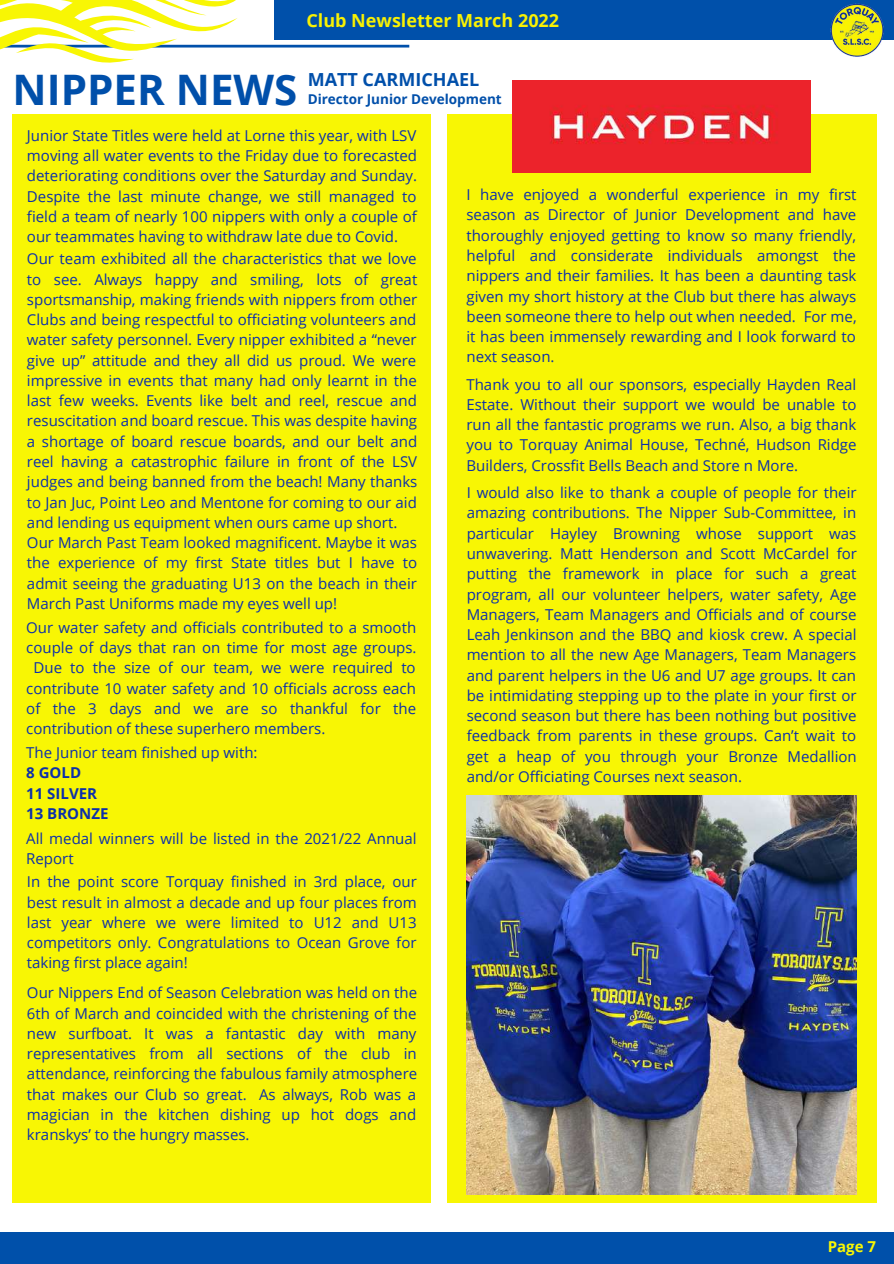
<style>
.page{position:relative;width:894px;height:1264px;background:#fff}
.page>*{position:absolute;margin:0;border:0;box-sizing:border-box;transform-origin:0 0}
.t1{font:700 42px "Open Sans";color:#004faa}
.t2{font:700 18px "Open Sans";color:#f8f103}
.t3{font:700 18px "Open Sans";color:#004faa}
.t4{font:15px/20.2px "Open Sans";color:#0c2fab;text-align:justify}
.t5{font:700 15px/20.2px "Open Sans";color:#0c2fab}
.t6{font:700 15px "Open Sans";color:#f8f604}
.t7{font:700 13.5px "Open Sans";color:#004faa}
</style>
<div class="page">
<div style="left:0;top:1231px;width:893px;height:32px;background:#0050aa"></div>
<svg style="left:0;top:0;width:409px;height:63px"></svg>
<div style="left:275px;top:0;width:618px;height:39px;background:#0050aa"></div>
<img style="left:829px;top:3px;width:55px;height:54px">
<div style="left:13px;top:114px;width:417px;height:1088px;background:#f8f604"></div>
<div style="left:447px;top:114px;width:429px;height:1088px;background:#f8f604"></div>
<img style="left:512px;top:81px;width:298px;height:92px">
<img style="left:466px;top:795px;width:390px;height:398px">
<p class="t2" style="left:306px;top:7px;width:254px">Club Newsletter March 2022</p>
<h1 class="t1" style="left:13px;top:60px;width:286px">NIPPER NEWS</h1>
<p class="t3" style="left:307px;top:67px;width:173px">MATT CARMICHAEL</p>
<p class="t7" style="left:307px;top:89px;width:195px">Director Junior Development</p>
<p class="t4" style="left:27px;top:125px;width:391px">Junior State Titles were held at Lorne this year, with LSV moving all water events to the Friday due to forecasted deteriorating conditions over the Saturday and Sunday.<br>Despite the last minute change, we still managed to field a team of nearly 100 nippers with only a couple of our teammates having to withdraw late due to Covid.</p>
<p class="t4" style="left:27px;top:248px;width:392px;text-align:left">Our team exhibited all the characteristics that we love to see. Always happy and smiling, lots of great sportsmanship, making friends with nippers from other Clubs and being respectful to officiating volunteers and water safety personnel. Every nipper exhibited a “never give up” attitude and they all did us proud. We were impressive in events that many had only learnt in the last few weeks. Events like belt and reel, rescue and resuscitation and board rescue. This was despite having a shortage of board rescue boards, and our belt and reel having a catastrophic failure in front of the LSV judges and being banned from the beach! Many thanks to Jan Juc, Point Leo and Mentone for coming to our aid and lending us equipment when ours came up short.<br>Our March Past Team looked magnificent. Maybe it was the experience of my first State titles but I have to admit seeing the graduating U13 on the beach in their March Past Uniforms made my eyes well up!</p>
<p class="t4" style="left:26px;top:616px;width:391px">Our water safety and officials contributed to a smooth</p>
<p class="t4" style="left:26px;top:637px;width:392px">couple of days that ran on time for most age groups.</p>
<p class="t4" style="left:34px;top:657px;width:383px">Due to the size of our team, we were required to</p>
<p class="t4" style="left:26px;top:677px;width:391px">contribute 10 water safety and 10 officials across each</p>
<p class="t4" style="left:26px;top:698px;width:391px">of the 3 days and we are so thankful for the</p>
<p class="t4" style="left:26px;top:718px;width:300px">contribution of these superhero members.</p>
<p class="t4" style="left:26px;top:742px;width:233px">The Junior team finished up with:</p>
<p class="t5" style="left:26px;top:762px;width:84px">8 GOLD<br>11 SILVER<br>13 BRONZE</p>
<p class="t4" style="left:26px;top:828px;width:392px">All medal winners will be listed in the 2021/22 Annual<br>Report</p>
<p class="t4" style="left:27px;top:871px;width:391px">In the point score Torquay finished in 3rd place, our best result in almost a decade and up four places from last year where we were limited to U12 and U13 competitors only. Congratulations to Ocean Grove for taking first place again!</p>
<p class="t4" style="left:27px;top:982px;width:391px">Our Nippers End of Season Celebration was held on the 6th of March and coincided with the christening of the new surfboat. It was a fantastic day with many representatives from all sections of the club in attendance, reinforcing the fabulous family atmosphere that makes our Club so great. As always, Rob was a magician in the kitchen dishing up hot dogs and kranskys’ to the hungry masses.</p>
<p class="t4" style="left:466px;top:184px;width:391px">I have enjoyed a wonderful experience in my first season as Director of Junior Development and have thoroughly enjoyed getting to know so many friendly, helpful and considerate individuals amongst the nippers and their families. It has been a daunting task given my short history at the Club but there has always been someone there to help out when needed. For me, it has been immensely rewarding and I look forward to next season.</p>
<p class="t4" style="left:466px;top:373px;width:391px">Thank you to all our sponsors, especially Hayden Real Estate. Without their support we would be unable to run all the fantastic programs we run. Also, a big thank you to Torquay Animal House, Techné, Hudson Ridge Builders, Crossfit Bells Beach and Store n More.</p>
<p class="t4" style="left:466px;top:482px;width:392px">I would also like to thank a couple of people for their amazing contributions. The Nipper Sub-Committee, in particular Hayley Browning whose support was unwavering. Matt Henderson and Scott McCardel for putting the framework in place for such a great program, all our volunteer helpers, water safety, Age Managers, Team Managers and Officials and of course Leah Jenkinson and the BBQ and kiosk crew. A special mention to all the new Age Managers, Team Managers and parent helpers in the U6 and U7 age groups. It can be intimidating stepping up to the plate in your first or second season but there has been nothing but positive feedback from parents in these groups. Can’t wait to get a heap of you through your Bronze Medallion and/or Officiating Courses next season.</p>
<p class="t6" style="left:827px;top:1236px;width:50px">Page 7</p>
</div>
